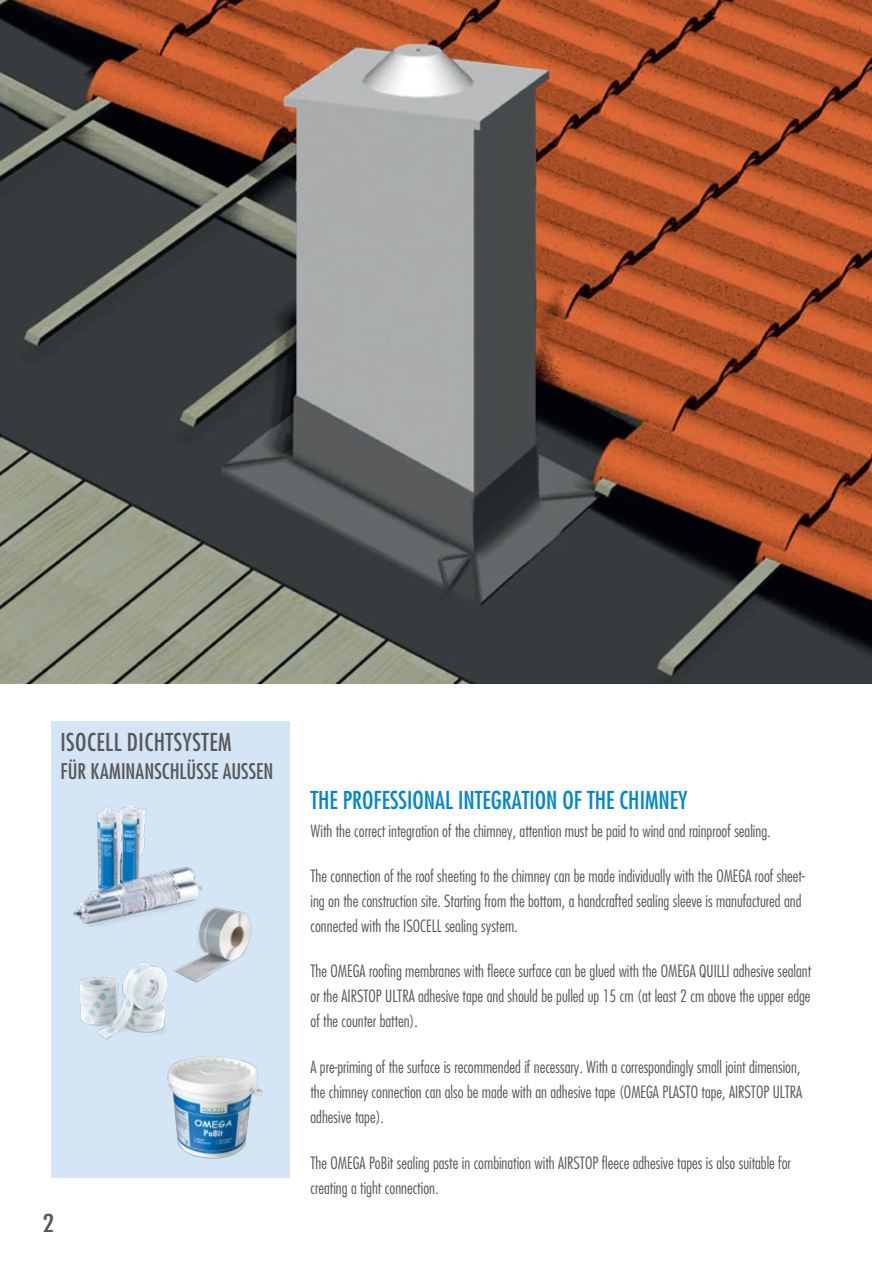
<style>
.page{position:relative;width:872px;height:1263px;background:#fff}
.page>*{position:absolute;margin:0;border:0;box-sizing:border-box;transform-origin:0 0}
.t1{font:500 condensed 24px "Futura LT Pro";color:#0086cc}
.t2{font:500 condensed 24px "Futura LT Pro";letter-spacing:.02em;color:#57585a}
.t3{font:500 condensed 24px "Futura LT Pro";letter-spacing:.02em;color:#57585a;scale:1.18 1}
.t4{font:500 condensed 21px "Futura LT Pro";color:#57585a}
.t5{font:300 condensed 16.5px/25px "Futura LT Pro";color:#57585a}
</style>
<div class="page">
<div style="left:51px;top:721px;width:238px;height:457px;background:#d4e5f5"></div>
<img style="left:0;top:0;width:872px;height:684px">
<img style="left:73px;top:804px;width:129px;height:123px">
<img style="left:153px;top:890px;width:99px;height:93px">
<img style="left:79px;top:954px;width:100px;height:86px">
<img style="left:167px;top:1056px;width:96px;height:103px">
<h1 class="t2" style="left:60px;top:726px;width:173px">ISOCELL DICHTSYSTEM</h1>
<p class="t4" style="left:60px;top:757px;width:214px">FÜR KAMINANSCHLÜSSE AUSSEN</p>
<h1 class="t3" style="left:43px;top:1206px;width:11px">2</h1>
<h1 class="t1" style="left:310px;top:784px;width:378px">THE PROFESSIONAL INTEGRATION OF THE CHIMNEY</h1>
<p class="t5" style="left:310px;top:818px;width:461px">With the correct integration of the chimney, attention must be paid to wind and rainproof sealing.</p>
<p class="t5" style="left:310px;top:863px;width:495px">The connection of the roof sheeting to the chimney can be made individually with the OMEGA roof sheet&shy;ing on the construction site. Starting from the bottom, a handcrafted sealing sleeve is manufactured and connected with the ISOCELL sealing system.</p>
<p class="t5" style="left:310px;top:958px;width:502px;text-align:justify">The OMEGA roofing membranes with fleece surface can be glued with the OMEGA QUILLI adhesive sealant or the AIRSTOP ULTRA adhesive tape and should be pulled up 15 cm (at least 2 cm above the upper edge of the counter batten).</p>
<p class="t5" style="left:310px;top:1054px;width:493px;text-align:justify">A pre-priming of the surface is recommended if necessary. With a correspondingly small joint dimension, the chimney connection can also be made with an adhesive tape (OMEGA PLASTO tape, AIRSTOP ULTRA adhesive tape).</p>
<p class="t5" style="left:310px;top:1150px;width:482px">The OMEGA PoBit sealing paste in combination with AIRSTOP fleece adhesive tapes is also suitable for creating a tight connection.</p>
</div>
